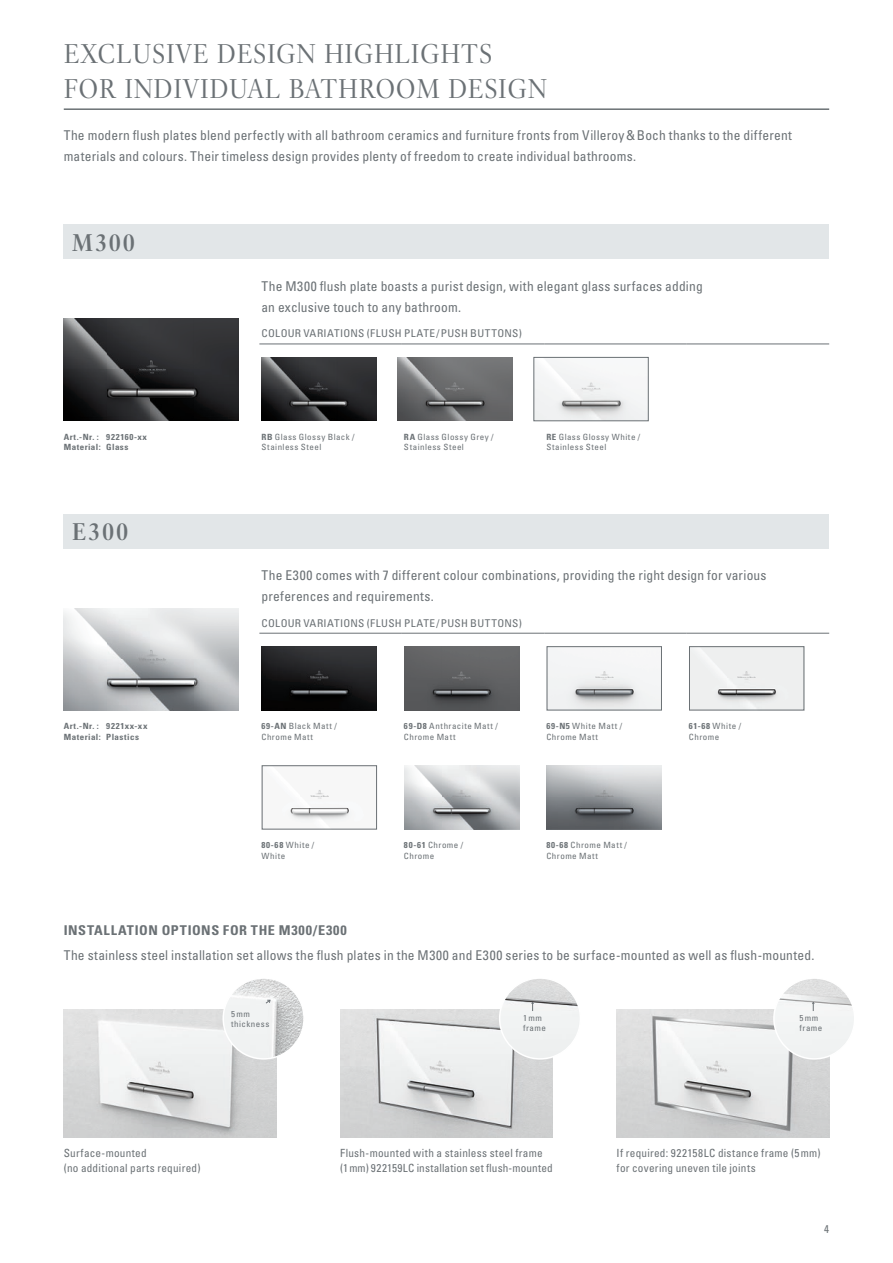
<style>
.page{position:relative;width:893px;height:1263px;background:#fff}
.page>*{position:absolute;margin:0;border:0;box-sizing:border-box;transform-origin:0 0}
.t1{font:27px/34.5px "Villeroy Boch";letter-spacing:.02em;color:#6b7175}
.t2{font:700 24px "Villeroy Boch";letter-spacing:.05em;color:#6b7175}
.t3{font:condensed 13.5px/21px "Univers LT";letter-spacing:.015em;color:#6b7175}
.t4{font:700 condensed 13.5px "Univers LT";letter-spacing:.05em;color:#6b7175;scale:1.05 1}
.t5{font:condensed 11.25px/15px "Univers LT";letter-spacing:.02em;color:#6b7175}
.t6{font:condensed 10.65px "Univers LT";letter-spacing:.025em;color:#6b7175;scale:1.05 1}
.t7{font:condensed 8.55px/10.2px "Univers LT";letter-spacing:.05em;color:#6b7175;scale:1.05 1}
.t8{font:700 condensed 8.55px/10.2px "Univers LT";letter-spacing:.05em;color:#6b7175;scale:1.05 1}
.s1{font-weight:700}
</style>
<div class="page">
<img style="left:64px;top:319px;width:174px;height:102px">
<img style="left:261px;top:357px;width:115px;height:64px">
<img style="left:398px;top:357px;width:114px;height:64px">
<img style="left:536px;top:359px;width:110px;height:60px">
<div style="left:534px;top:357px;width:114px;height:64px;border:1px solid #6b7175"></div>
<img style="left:262px;top:646px;width:115px;height:64px">
<img style="left:404px;top:646px;width:115px;height:64px">
<img style="left:549px;top:648px;width:111px;height:60px">
<div style="left:547px;top:646px;width:115px;height:64px;border:1px solid #6b7175"></div>
<img style="left:691px;top:648px;width:111px;height:60px">
<div style="left:689px;top:646px;width:115px;height:64px;border:1px solid #6b7175"></div>
<img style="left:289px;top:790px;width:62px;height:32px">
<div style="left:262px;top:765px;width:115px;height:64px;border:1px solid #6b7175"></div>
<img style="left:404px;top:765px;width:115px;height:64px">
<img style="left:547px;top:765px;width:115px;height:64px">
<img style="left:64px;top:608px;width:174px;height:102px">
<img style="left:617px;top:1010px;width:212px;height:127px">
<img style="left:64px;top:1010px;width:212px;height:127px">
<img style="left:340px;top:1010px;width:213px;height:127px">
<img style="left:223px;top:978px;width:81px;height:81px;border-radius:40px">
<div style="left:222px;top:977px;width:83px;height:82px;border:2px solid #fff;border-radius:50%"></div>
<img style="left:500px;top:978px;width:80px;height:81px;border-radius:40px">
<div style="left:499px;top:977px;width:82px;height:82px;border:2px solid #fff;border-radius:50%"></div>
<img style="left:774px;top:978px;width:81px;height:81px;border-radius:40px">
<div style="left:773px;top:977px;width:82px;height:82px;border:2px solid #fff;border-radius:50%"></div>
<svg style="left:811px;top:1002px;width:4px;height:9px"></svg>
<svg style="left:531px;top:1002px;width:3px;height:9px"></svg>
<svg style="left:265px;top:999px;width:6px;height:5px"></svg>
<div style="left:64px;top:225px;width:765px;height:34px;background:#e2e6e8"></div>
<div style="left:64px;top:514px;width:765px;height:34px;background:#e2e6e8"></div>
<hr style="left:259px;top:344px;width:143px;height:1px;background:#6b7175">
<hr style="left:402px;top:344px;width:142px;height:1px;background:#6b7175">
<hr style="left:544px;top:344px;width:143px;height:1px;background:#6b7175">
<hr style="left:687px;top:344px;width:142px;height:1px;background:#6b7175">
<hr style="left:259px;top:633px;width:143px;height:1px;background:#6b7175">
<hr style="left:402px;top:633px;width:142px;height:1px;background:#6b7175">
<hr style="left:544px;top:633px;width:143px;height:1px;background:#6b7175">
<hr style="left:687px;top:633px;width:142px;height:1px;background:#6b7175">
<hr style="left:64px;top:108px;width:765px;height:2px;background:#6b7175">
<h1 class="t1" style="left:64px;top:37px;width:485px">EXCLUSIVE DESIGN HIGHLIGHTS<br>FOR INDIVIDUAL BATHROOM DESIGN</h1>
<p class="t3" style="left:64px;top:125px;width:730px">The modern flush plates blend perfectly with all bathroom ceramics and furniture fronts from Villeroy &amp; Boch thanks to the different materials and colours. Their timeless design provides plenty of freedom to create individual bathrooms.</p>
<h2 class="t2" style="left:72px;top:228px;width:65px">M300</h2>
<p class="t8" style="left:64px;top:432px;width:81px">Art.-Nr. : 922160-xx<br>Material: Glass</p>
<h2 class="t2" style="left:72px;top:517px;width:58px">E300</h2>
<p class="t8" style="left:64px;top:721px;width:81px">Art.-Nr. : 9221xx-xx<br>Material: Plastics</p>
<p class="t3" style="left:261px;top:275px;width:443px">The M300 flush plate boasts a purist design, with elegant glass surfaces adding an exclusive touch to any bathroom.</p>
<p class="t6" style="left:261px;top:327px;width:249px">COLOUR VARIATIONS (FLUSH PLATE / PUSH BUTTONS)</p>
<p class="t7" style="left:261px;top:432px;width:90px"><span class="s1">RB</span> Glass Glossy Black /<br>Stainless Steel</p>
<p class="t7" style="left:404px;top:432px;width:87px"><span class="s1">RA</span> Glass Glossy Grey /<br>Stainless Steel</p>
<p class="t7" style="left:546px;top:432px;width:91px"><span class="s1">RE</span> Glass Glossy White /<br>Stainless Steel</p>
<p class="t3" style="left:261px;top:565px;width:506px">The E300 comes with 7 different colour combinations, providing the right design for various preferences and requirements.</p>
<p class="t6" style="left:261px;top:616px;width:249px">COLOUR VARIATIONS (FLUSH PLATE / PUSH BUTTONS)</p>
<p class="t7" style="left:261px;top:721px;width:73px"><span class="s1">69-AN</span> Black Matt /<br>Chrome Matt</p>
<p class="t7" style="left:404px;top:721px;width:91px"><span class="s1">69-D8</span> Anthracite Matt /<br>Chrome Matt</p>
<p class="t7" style="left:546px;top:721px;width:74px"><span class="s1">69-N5</span> White Matt /<br>Chrome Matt</p>
<p class="t7" style="left:689px;top:721px;width:51px"><span class="s1">61-68</span> White /<br>Chrome</p>
<p class="t7" style="left:262px;top:840px;width:52px"><span class="s1">80-68</span> White /<br>White</p>
<p class="t7" style="left:404px;top:840px;width:58px"><span class="s1">80-61</span> Chrome /<br>Chrome</p>
<p class="t7" style="left:546px;top:840px;width:78px"><span class="s1">80-68</span> Chrome Matt /<br>Chrome Matt</p>
<p class="t4" style="left:64px;top:922px;width:271px">INSTALLATION OPTIONS FOR THE M300/E300</p>
<p class="t3" style="left:64px;top:944px;width:752px">The stainless steel installation set allows the flush plates in the M300 and E300 series to be surface-mounted as well as flush-mounted.</p>
<p class="t7" style="left:231px;top:1008px;width:38px">5 mm thickness</p>
<p class="t7" style="left:799px;top:1013px;width:23px">5 mm frame</p>
<p class="t7" style="left:523px;top:1013px;width:23px">1 mm frame</p>
<p class="t5" style="left:64px;top:1145px;width:138px">Surface-mounted<br>(no additional parts required)</p>
<p class="t5" style="left:340px;top:1145px;width:214px">Flush-mounted with a stainless steel frame (1 mm) 922159LC installation set flush-mounted</p>
<p class="t5" style="left:617px;top:1145px;width:206px">If required: 922158LC distance frame (5 mm) for covering uneven tile joints</p>
<p class="t5" style="left:824px;top:1221px;width:6px">4</p>
</div>
